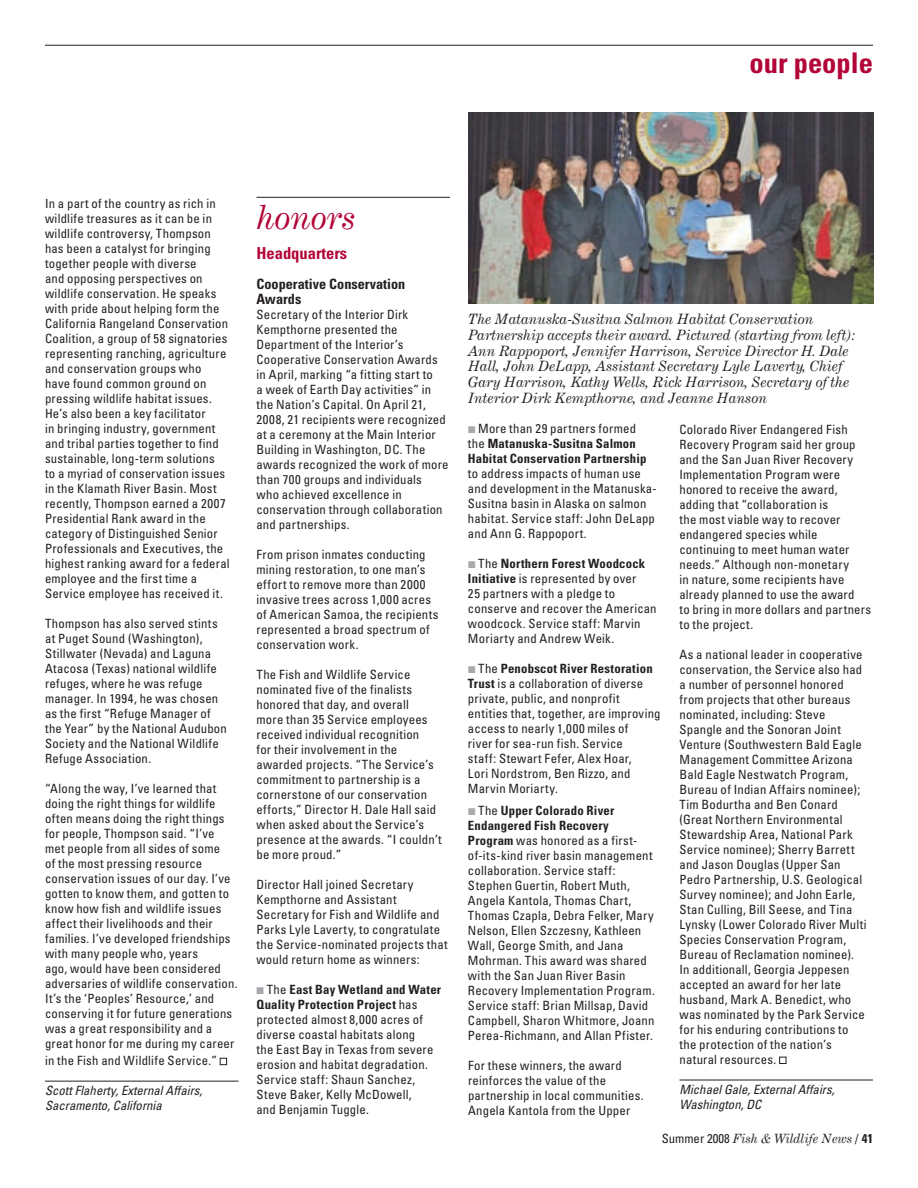
<style>
.page{position:relative;width:918px;height:1188px;background:#fff}
.page>*{position:absolute;margin:0;border:0;box-sizing:border-box;transform-origin:0 0}
.t1{font:italic 33px "Century Expanded BT";color:#b30437}
.t2{font:700 condensed 28.5px "Univers";color:#b30437}
.t3{font:700 condensed 16.5px "Univers";color:#b30437}
.t4{font:italic 14.25px/15.8px "Century Expanded BT";color:#231f20}
.t5{font:700 condensed 14.25px/15px "Univers";color:#231f20}
.t6{font:condensed 12.75px/15px "Univers";letter-spacing:.015em;color:#231f20}
.t7{font:italic condensed 12.75px/15px "Univers";color:#231f20}
.t8{font:700 condensed 12.75px/15px "Univers";letter-spacing:.02em;color:#231f20}
.t9{font:italic 12.75px "Century Expanded BT";color:#231f20}
.s1{color:#a8a9ad}
.s2{font-weight:700}
.s3{font-weight:400}
.s4{font-family:"Univers";font-style:normal;font-stretch:condensed}
.s5{font-family:"Univers";font-weight:700;font-style:normal;font-stretch:condensed}
</style>
<div class="page">
<hr style="left:256px;top:197px;width:194px;height:1px;background:#231f20">
<hr style="left:45px;top:45px;width:828px;height:1px;background:#231f20">
<hr style="left:680px;top:1080px;width:193px;height:1px;background:#231f20">
<div style="left:779px;top:1057px;width:7px;height:7px;border:1px solid #231f20"></div>
<img style="left:468px;top:113px;width:406px;height:191px">
<hr style="left:45px;top:1081px;width:193px;height:1px;background:#231f20">
<div style="left:220px;top:1058px;width:7px;height:7px;border:1px solid #231f20"></div>
<h2 class="t2" style="left:750px;top:45px;width:125px">our people</h2>
<p class="t6" style="left:45px;top:196px;width:186px">In a part of the country as rich in wildlife treasures as it can be in wildlife controversy, Thompson has been a catalyst for bringing together people with diverse<br>and opposing perspectives on wildlife conservation. He speaks with pride about helping form the California Rangeland Conservation Coalition, a group of 58 signatories representing ranching, agriculture and conservation groups who have found common ground on pressing wildlife habitat issues.<br>He’s also been a key facilitator<br>in bringing industry, government and tribal parties together to find sustainable, long-term solutions<br>to a myriad of conservation issues in the Klamath River Basin. Most recently, Thompson earned a 2007<br>Presidential Rank award in the category of Distinguished Senior Professionals and Executives, the highest ranking award for a federal employee and the first time a Service employee has received it.</p>
<p class="t6" style="left:45px;top:616px;width:183px">Thompson has also served stints at Puget Sound (Washington),<br>Stillwater (Nevada) and Laguna<br>Atacosa (Texas) national wildlife refuges, where he was refuge manager. In 1994, he was chosen as the first “Refuge Manager of the Year” by the National Audubon<br>Society and the National Wildlife<br>Refuge Association.</p>
<p class="t6" style="left:45px;top:781px;width:194px">“Along the way, I’ve learned that doing the right things for wildlife often means doing the right things for people, Thompson said. “I’ve<br>met people from all sides of some<br>of the most pressing resource conservation issues of our day. I’ve gotten to know them, and gotten to know how fish and wildlife issues affect their livelihoods and their families. I’ve developed friendships with many people who, years<br>ago, would have been considered adversaries of wildlife conservation.<br>It’s the ‘Peoples’ Resource,’ and conserving it for future generations was a great responsibility and a great honor for me during my career</p>
<p class="t6" style="left:45px;top:1052px;width:174px">in the Fish and Wildlife Service.”</p>
<p class="t7" style="left:45px;top:1083px;width:159px">Scott Flaherty, External Affairs,<br>Sacramento, California</p>
<h1 class="t1" style="left:256px;top:197px;width:101px">honors</h1>
<p class="t3" style="left:256px;top:243px;width:92px">Headquarters</p>
<p class="t5" style="left:256px;top:276px;width:150px">Cooperative Conservation<br>Awards</p>
<p class="t6" style="left:256px;top:307px;width:194px">Secretary of the Interior Dirk<br>Kempthorne presented the<br>Department of the Interior’s<br>Cooperative Conservation Awards in April, marking “a fitting start to<br>a week of Earth Day activities” in the Nation’s Capital. On April 21,<br>2008, 21 recipients were recognized at a ceremony at the Main Interior<br>Building in Washington, DC. The awards recognized the work of more than 700 groups and individuals<br>who achieved excellence in conservation through collaboration and partnerships.</p>
<p class="t6" style="left:257px;top:547px;width:184px">From prison inmates conducting mining restoration, to one man’s effort to remove more than 2000 invasive trees across 1,000 acres of American Samoa, the recipients represented a broad spectrum of conservation work.</p>
<p class="t6" style="left:257px;top:667px;width:187px">The Fish and Wildlife Service nominated five of the finalists honored that day, and overall<br>more than 35 Service employees received individual recognition<br>for their involvement in the awarded projects. “The Service’s commitment to partnership is a cornerstone of our conservation efforts,” Director H. Dale Hall said when asked about the Service’s presence at the awards. “I couldn’t be more proud.”</p>
<p class="t6" style="left:256px;top:876px;width:193px">Director Hall joined Secretary<br>Kempthorne and Assistant<br>Secretary for Fish and Wildlife and<br>Parks Lyle Laverty, to congratulate the Service-nominated projects that would return home as winners:</p>
<p class="t6" style="left:256px;top:982px;width:186px"><span class="s1">■</span> The <span class="s2">East Bay Wetland and Water<br>Quality Protection Project</span> has protected almost 8,000 acres of diverse coastal habitats along<br>the East Bay in Texas from severe erosion and habitat degradation.<br>Service staff: Shaun Sanchez,<br>Steve Baker, Kelly McDowell,<br>and Benjamin Tuggle.</p>
<p class="t4" style="left:468px;top:311px;width:389px">The Matanuska-Susitna Salmon Habitat Conservation Partnership accepts their award. Pictured (starting from left):<br>Ann Rappoport, Jennifer Harrison, Service Director H. Dale Hall, John DeLapp, Assistant Secretary Lyle Laverty, Chief Gary Harrison, Kathy Wells, Rick Harrison, Secretary of the Interior Dirk Kempthorne, and Jeanne Hanson</p>
<p class="t8" style="left:468px;top:421px;width:180px"><span class="s1">■</span> <span class="s3">More than 29 partners formed the</span> Matanuska-Susitna Salmon<br>Habitat Conservation Partnership</p>
<p class="t6" style="left:468px;top:465px;width:190px">to address impacts of human use and development in the Matanuska-<br>Susitna basin in Alaska on salmon habitat. Service staff: John DeLapp and Ann G. Rappoport.</p>
<p class="t6" style="left:468px;top:555px;width:190px"><span class="s1">■</span> The <span class="s2">Northern Forest Woodcock<br>Initiative</span> is represented by over<br>25 partners with a pledge to conserve and recover the American woodcock. Service staff: Marvin<br>Moriarty and Andrew Weik.</p>
<p class="t6" style="left:468px;top:660px;width:194px"><span class="s1">■</span> The <span class="s2">Penobscot River Restoration<br>Trust</span> is a collaboration of diverse private, public, and nonprofit entities that, together, are improving access to nearly 1,000 miles of<br>river for sea-run fish. Service<br>staff: Stewart Fefer, Alex Hoar,<br>Lori N ordstrom, Ben Rizzo, and<br>Marvin Moriarty.</p>
<p class="t6" style="left:468px;top:803px;width:188px"><span class="s1">■</span> The <span class="s2">Upper Colorado River<br>Endangered Fish Recovery<br>Program</span> was honored as a first&shy;of-its-kind river basin management collaboration. Service staff:<br>Stephen Guertin, Robert Muth,<br>Angela Kantola, Thomas Chart,<br>Thomas Czapla, Debra Felker, Mary<br>N elson, Ellen Szczesny, Kathleen<br>Wall, George Smith, and Jana<br>Mohrman. This award was shared with the San Juan River Basin<br>Recovery Implementation Program.<br>Service staff: Brian Millsap, David<br>Campbell, Sharon Whitmore, Joann<br>Perea-Richmann, and Allan Pfister.</p>
<p class="t6" style="left:468px;top:1058px;width:177px">For these winners, the award reinforces the value of the partnership in local communities.<br>Angela Kantola from the Upper</p>
<p class="t6" style="left:680px;top:421px;width:193px">Colorado River Endangered Fish<br>Recovery Program said her group and the San Juan River Recovery<br>Implementation Program were honored to receive the award, adding that “collaboration is<br>the most viable way to recover endangered species while continuing to meet human water needs.” Although non-monetary<br>in nature, some recipients have already planned to use the award<br>to bring in more dollars and partners to the project.</p>
<p class="t6" style="left:680px;top:646px;width:189px">As a national leader in cooperative conservation, the Service also had a number of personnel honored from projects that other bureaus nominated, including: Steve<br>Spangle and the Sonoran Joint<br>Venture (Southwestern Bald Eagle<br>Management Committee Arizona<br>Bald Eagle Nestwatch Program,<br>Bureau of Indian Affairs nominee);<br>Tim Bodurtha and Ben Conard (Great Northern Environmental<br>Stewardship Area, N ational Park<br>Service nominee); Sherry Barrett and Jason Douglas (Upper San<br>Pedro Partnership, U.S. Geological<br>Survey nominee); and John Earle,<br>Stan Culling, Bill Seese, and Tina<br>Lynsky (Lower Colorado River Multi<br>Species Conservation Program,<br>Bureau of Reclamation nominee).<br>In additionall, Georgia Jeppesen accepted an award for her late husband, Mark A. Benedict, who was nominated by the Park Service for his enduring contributions to the protection of the nation’s natural resources.</p>
<p class="t7" style="left:680px;top:1081px;width:157px">Michael Gale, External Affairs,<br>Washington, DC</p>
<p class="t9" style="left:662px;top:1131px;width:213px"><span class="s4">Summer 2008</span> Fish &amp; Wildlife News <span class="s4">/</span> <span class="s5">41</span></p>
</div>
